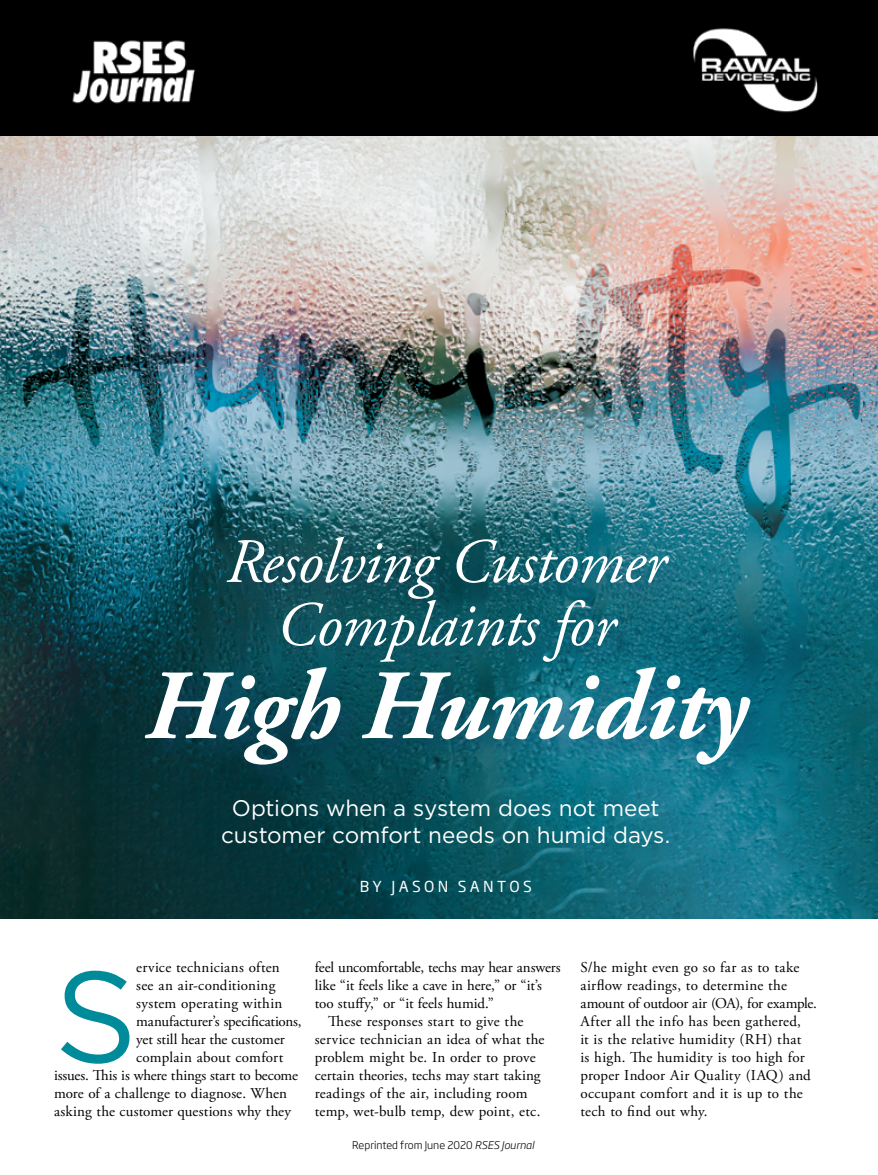
<style>
.page{position:relative;width:878px;height:1175px;background:#fff}
.page>*{position:absolute;margin:0;border:0;box-sizing:border-box;transform-origin:0 0}
.t1{font:129.15px "Gotham";color:#008b9b}
.t2{font:italic 700 99px "Adobe Garamond Pro";letter-spacing:-.01em;color:#fff}
.t3{font:italic 63px/63px "Adobe Garamond Pro";letter-spacing:-.01em;color:#fff;text-align:center}
.t4{font:22.5px/27px "Gotham";letter-spacing:-.005em;color:#fff;text-align:center}
.t5{font:15px/18px "Adobe Garamond Pro";letter-spacing:.01em;color:#000}
.t6{font:15px "Adobe Garamond Pro";letter-spacing:-.01em;color:#000}
.t7{font:15px "Soho Gothic Std";letter-spacing:.22em;color:#fff}
.t8{font:300 10.5px "Soho Gothic Std";color:#000}
.s1{font-style:italic}
</style>
<div class="page">
<img style="left:0;top:0;width:878px;height:918px">
<div style="left:141px;top:533px;width:633px;height:256px;background:#164971;opacity:.43"></div>
<h3 class="t3" style="left:226px;top:532px;width:441px">Resolving Customer<br>Complaints for</h3>
<h2 class="t2" style="left:144px;top:649px;width:604px">High Humidity</h2>
<h3 class="t4" style="left:221px;top:793px;width:450px">Options when a system does not meet customer comfort needs on humid days.</h3>
<p class="t7" style="left:359px;top:877px;width:174px">BY JASON SANTOS</p>
<p class="t5" style="left:136px;top:959px;width:145px">ervice technicians often</p>
<p class="t5" style="left:136px;top:977px;width:141px">see an air-conditioning</p>
<p class="t5" style="left:136px;top:995px;width:148px">system operating within</p>
<p class="t6" style="left:136px;top:1012px;width:167px">manufacturer’s specifications,</p>
<p class="t5" style="left:136px;top:1031px;width:150px">yet still hear the customer</p>
<p class="t5" style="left:136px;top:1049px;width:148px">complain about comfort</p>
<p class="t6" style="left:54px;top:1066px;width:245px">issues. This is where things start to become</p>
<p class="t5" style="left:54px;top:1085px;width:234px">more of a challenge to diagnose. When</p>
<p class="t5" style="left:54px;top:1103px;width:238px">asking the customer questions why they</p>
<h1 class="t1" style="left:54px;top:934px;width:85px">S</h1>
<p class="t6" style="left:315px;top:958px;width:247px">feel uncomfortable, techs may hear answers</p>
<p class="t5" style="left:315px;top:977px;width:229px">like “it feels like a cave in here,” or “it’s</p>
<p class="t5" style="left:315px;top:995px;width:181px">too stuffy,” or “it feels humid.”</p>
<p class="t5" style="left:328px;top:1013px;width:197px">These responses start to give the</p>
<p class="t5" style="left:315px;top:1031px;width:231px">service technician an idea of what the</p>
<p class="t5" style="left:315px;top:1049px;width:222px">problem might be. In order to prove</p>
<p class="t5" style="left:315px;top:1067px;width:227px">certain theories, techs may start taking</p>
<p class="t5" style="left:315px;top:1085px;width:214px">readings of the air, including room</p>
<p class="t5" style="left:315px;top:1103px;width:227px">temp, wet-bulb temp, dew point, etc.</p>
<p class="t8" style="left:352px;top:1138px;width:183px">Reprinted from June 2020 <span class="s1">RSES Journal</span></p>
<p class="t5" style="left:580px;top:959px;width:238px">S/he might even go so far as to take airflow readings, to determine the amount of outdoor air (OA), for example.<br>After all the info has been gathered,<br>it is the relative humidity (RH) that<br>is high. The humidity is too high for proper Indoor Air Quality (IAQ) and occupant comfort and it is up to the tech to find out why.</p>
</div>
